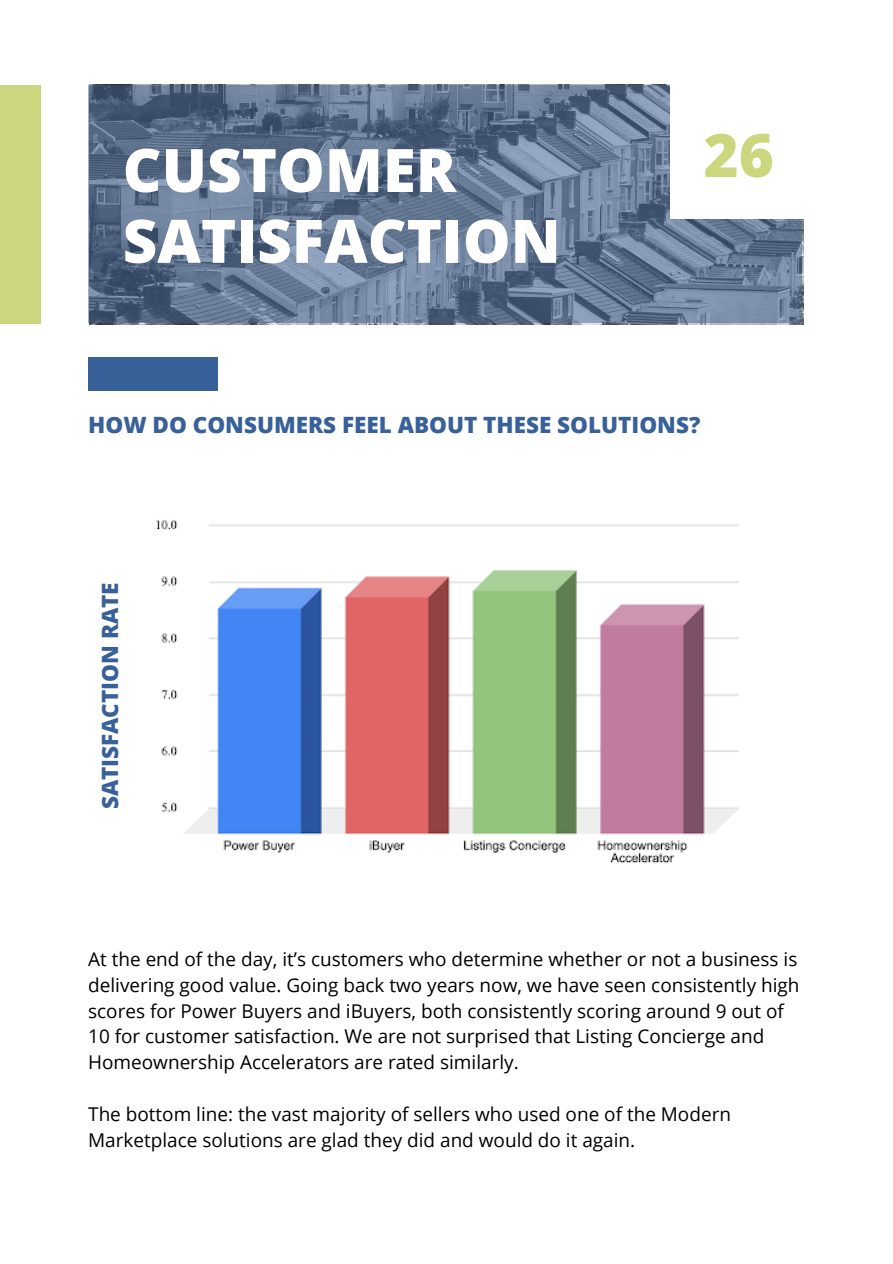
<style>
.page{position:relative;width:893px;height:1264px;background:#fff}
.page>*{position:absolute;margin:0;border:0;box-sizing:border-box;transform-origin:0 0}
.t1{font:800 60px/70.8px "Open Sans";color:#fff}
.t2{font:800 60px "Open Sans";color:#ccd67f}
.t3{font:800 22.5px "Open Sans";color:#386099}
.t4{font:18.9px/25.8px "Open Sans";color:#000}
</style>
<div class="page">
<svg style="left:88px;top:85px;width:713px;height:237px;background:#627692"></svg>
<div style="left:669px;top:81px;width:138px;height:138px;background:#fff"></div>
<div style="left:0;top:85px;width:41px;height:238px;background:#ccd67f"></div>
<div style="left:88px;top:358px;width:130px;height:33px;background:#386099"></div>
<img style="left:156px;top:519px;width:583px;height:344px">
<h1 class="t1" style="left:123px;top:133px;width:439px">CUSTOMER<br>SATISFACTION</h1>
<h1 class="t2" style="left:703px;top:113px;width:72px">26</h1>
<p class="t3" style="left:88px;top:409px;width:613px">HOW DO CONSUMERS FEEL ABOUT THESE SOLUTIONS?</p>
<p class="t3" style="left:94px;top:809px;width:228px;rotate:-90deg">SATISFACTION RATE</p>
<p class="t4" style="left:88px;top:945px;width:712px">At the end of the day, it’s customers who determine whether or not a business is delivering good value. Going back two years now, we have seen consistently high scores for Power Buyers and iBuyers, both consistently scoring around 9 out of 10 for customer satisfaction. We are not surprised that Listing Concierge and Homeownership Accelerators are rated similarly.</p>
<p class="t4" style="left:88px;top:1100px;width:644px">The bottom line: the vast majority of sellers who used one of the Modern<br>Marketplace solutions are glad they did and would do it again.</p>
</div>
